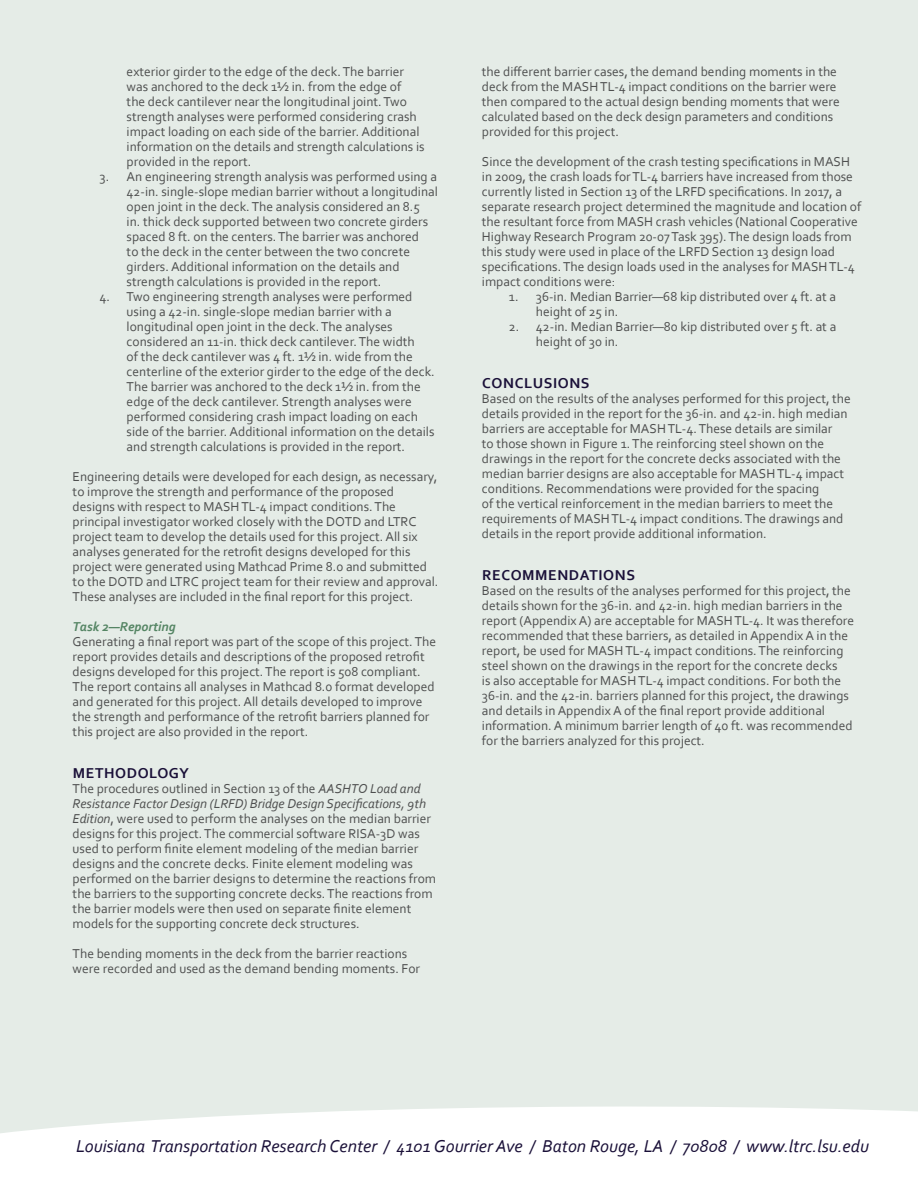
<style>
.page{position:relative;width:918px;height:1188px;background:#e5ece7}
.page>*{position:absolute;margin:0;border:0;box-sizing:border-box;transform-origin:0 0}
.t1{font:italic 18px "Corbel";color:#1a1038}
.t2{font:700 15px "Corbel";letter-spacing:.04em;color:#1a1038}
.Body_Text{font:13.5px/15px "Corbel";color:#4e4f4f}
.Body_Text-2{font:italic 700 13.5px "Corbel";color:#558564}
.s1{font-style:italic}
</style>
<div class="page">
<svg style="left:0;top:1106px;width:918px;height:82px;background:#fcfdfd"></svg>
<p class="Body_Text" style="left:127px;top:64px;width:299px">exterior girder to the edge of the deck. The barrier was anchored to the deck 1½ in. from the edge of<br>the deck cantilever near the longitudinal joint. Two strength analyses were performed considering crash impact loading on each side of the barrier. Additional information on the details and strength calculations is provided in the report.</p>
<p class="Body_Text" style="left:127px;top:169px;width:313px;text-indent:-27px">3. An engineering strength analysis was performed using a 42-in. single-slope median barrier without a longitudinal open joint in the deck. The analysis considered an 8.5<br>in. thick deck supported between two concrete girders spaced 8 ft. on the centers. The barrier was anchored<br>to the deck in the center between the two concrete girders. Additional information on the details and strength calculations is provided in the report.</p>
<p class="Body_Text" style="left:127px;top:289px;width:310px;text-indent:-27px">4. Two engineering strength analyses were performed using a 42-in. single-slope median barrier with a longitudinal open joint in the deck. The analyses considered an 11-in. thick deck cantilever. The width<br>of the deck cantilever was 4 ft. 1½ in. wide from the centerline of the exterior girder to the edge of the deck.<br>The barrier was anchored to the deck 1½ in. from the edge of the deck cantilever. Strength analyses were performed considering crash impact loading on each side of the barrier. Additional information on the details and strength calculations is provided in the report.</p>
<p class="Body_Text" style="left:73px;top:469px;width:367px">Engineering details were developed for each design, as necessary, to improve the strength and performance of the proposed designs with respect to MASH TL-4 impact conditions. The principal investigator worked closely with the DOTD and LTRC project team to develop the details used for this project. All six analyses generated for the retrofit designs developed for this project were generated using Mathcad Prime 8.0 and submitted to the DOTD and LTRC project team for their review and approval.<br>These analyses are included in the final report for this project.</p>
<p class="Body_Text-2" style="left:73px;top:618px;width:105px">Task 2—Reporting</p>
<p class="Body_Text" style="left:73px;top:634px;width:365px">Generating a final report was part of the scope of this project. The report provides details and descriptions of the proposed retrofit designs developed for this project. The report is 508 compliant.<br>The report contains all analyses in Mathcad 8.0 format developed and generated for this project. All details developed to improve the strength and performance of the retrofit barriers planned for this project are also provided in the report.</p>
<h2 class="t2" style="left:73px;top:764px;width:118px">METHODOLOGY</h2>
<p class="Body_Text" style="left:73px;top:781px;width:365px">The procedures outlined in Section 13 of the <span class="s1">AASHTO Load and Resistance Factor Design (LRFD) Bridge Design Specifications, 9th Edition</span>, were used to perform the analyses on the median barrier designs for this project. The commercial software RISA-3D was used to perform finite element modeling of the median barrier designs and the concrete decks. Finite element modeling was performed on the barrier designs to determine the reactions from the barriers to the supporting concrete decks. The reactions from the barrier models were then used on separate finite element models for the supporting concrete deck structures.</p>
<p class="Body_Text" style="left:73px;top:946px;width:349px">The bending moments in the deck from the barrier reactions were recorded and used as the demand bending moments. For</p>
<p class="Body_Text" style="left:482px;top:64px;width:359px">the different barrier cases, the demand bending moments in the deck from the MASH TL-4 impact conditions on the barrier were then compared to the actual design bending moments that were calculated based on the deck design parameters and conditions provided for this project.</p>
<p class="Body_Text" style="left:482px;top:154px;width:381px">Since the development of the crash testing specifications in MASH in 2009, the crash loads for TL-4 barriers have increased from those currently listed in Section 13 of the LRFD specifications. In 2017, a separate research project determined the magnitude and location of the resultant force from MASH crash vehicles (National Cooperative Highway Research Program 20-07 Task 395). The design loads from this study were used in place of the LRFD Section 13 design load specifications. The design loads used in the analyses for MASH TL-4 impact conditions were:</p>
<p class="Body_Text" style="left:536px;top:289px;width:302px;text-indent:-27px">1. 36-in. Median Barrier—68 kip distributed over 4 ft. at a height of 25 in.</p>
<p class="Body_Text" style="left:536px;top:319px;width:302px;text-indent:-27px">2. 42-in. Median Barrier—80 kip distributed over 5 ft. at a height of 30 in.</p>
<h2 class="t2" style="left:482px;top:374px;width:109px">CONCLUSIONS</h2>
<p class="Body_Text" style="left:482px;top:391px;width:370px">Based on the results of the analyses performed for this project, the details provided in the report for the 36-in. and 42-in. high median barriers are acceptable for MASH TL-4. These details are similar<br>to those shown in Figure 1. The reinforcing steel shown on the drawings in the report for the concrete decks associated with the median barrier designs are also acceptable for MASH TL-4 impact conditions. Recommendations were provided for the spacing<br>of the vertical reinforcement in the median barriers to meet the requirements of MASH TL-4 impact conditions. The drawings and details in the report provide additional information.</p>
<h2 class="t2" style="left:482px;top:566px;width:154px">RECOMMENDATIONS</h2>
<p class="Body_Text" style="left:482px;top:583px;width:374px">Based on the results of the analyses performed for this project, the details shown for the 36-in. and 42-in. high median barriers in the report (Appendix A) are acceptable for MASH TL-4. It was therefore recommended that these barriers, as detailed in Appendix A in the report, be used for MASH TL-4 impact conditions. The reinforcing steel shown on the drawings in the report for the concrete decks<br>is also acceptable for MASH TL-4 impact conditions. For both the 36-in. and the 42-in. barriers planned for this project, the drawings and details in Appendix A of the final report provide additional information. A minimum barrier length of 40 ft. was recommended for the barriers analyzed for this project.</p>
<h1 class="t1" style="left:76px;top:1135px;width:794px">Louisiana Transportation Research Center / 4101 Gourrier Ave / Baton Rouge, LA / 70808 / www.ltrc.lsu.edu</h1>
</div>
